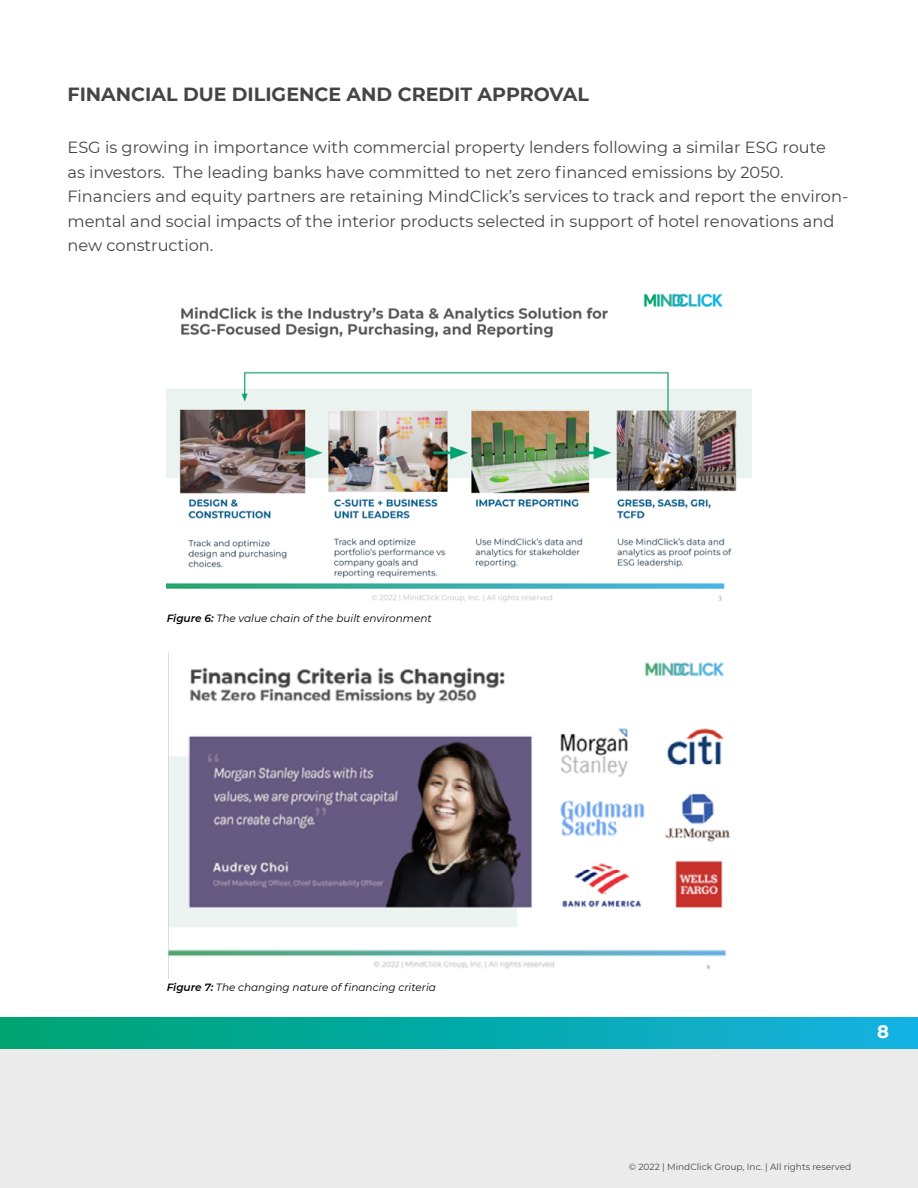
<style>
.page{position:relative;width:918px;height:1188px;background:#fff}
.page>*{position:absolute;margin:0;border:0;box-sizing:border-box;transform-origin:0 0}
.t1{font:700 19.05px "Montserrat";color:#464444}
.t2{font:700 18px "Montserrat";color:#fff}
.t3{font:16.2px/24.5px "Montserrat";color:#464444}
.t4{font:italic 10.5px "Montserrat";color:#000}
.t5{font:9px "Montserrat";color:#464444}
.s1{font-weight:600}
</style>
<div class="page">
<div style="left:0;top:1018px;width:918px;height:170px;background:#ebebec"></div>
<img style="left:167px;top:293px;width:584px;height:309px">
<div style="left:0;top:1017px;width:918px;height:32px;background:linear-gradient(to right,#00a370,#13b1e2)"></div>
<img style="left:168px;top:652px;width:562px;height:326px">
<p class="t1" style="left:68px;top:80px;width:523px">FINANCIAL DUE DILIGENCE AND CREDIT APPROVAL</p>
<p class="t3" style="left:68px;top:135px;width:782px">ESG is growing in importance with commercial property lenders following a similar ESG route<br>as investors. The leading banks have committed to net zero financed emissions by 2050.<br>Financiers and equity partners are retaining MindClick’s services to track and report the environ&shy;mental and social impacts of the interior products selected in support of hotel renovations and new construction.</p>
<p class="t4" style="left:167px;top:612px;width:267px"><span class="s1">Figure 6:</span> The value chain of the built environment</p>
<p class="t4" style="left:167px;top:980px;width:271px"><span class="s1">Figure 7:</span> The changing nature of financing criteria</p>
<p class="t2" style="left:877px;top:1019px;width:13px">8</p>
<p class="t5" style="left:629px;top:1161px;width:224px">© 2022 | MindClick Group, Inc. | All rights reserved</p>
</div>
